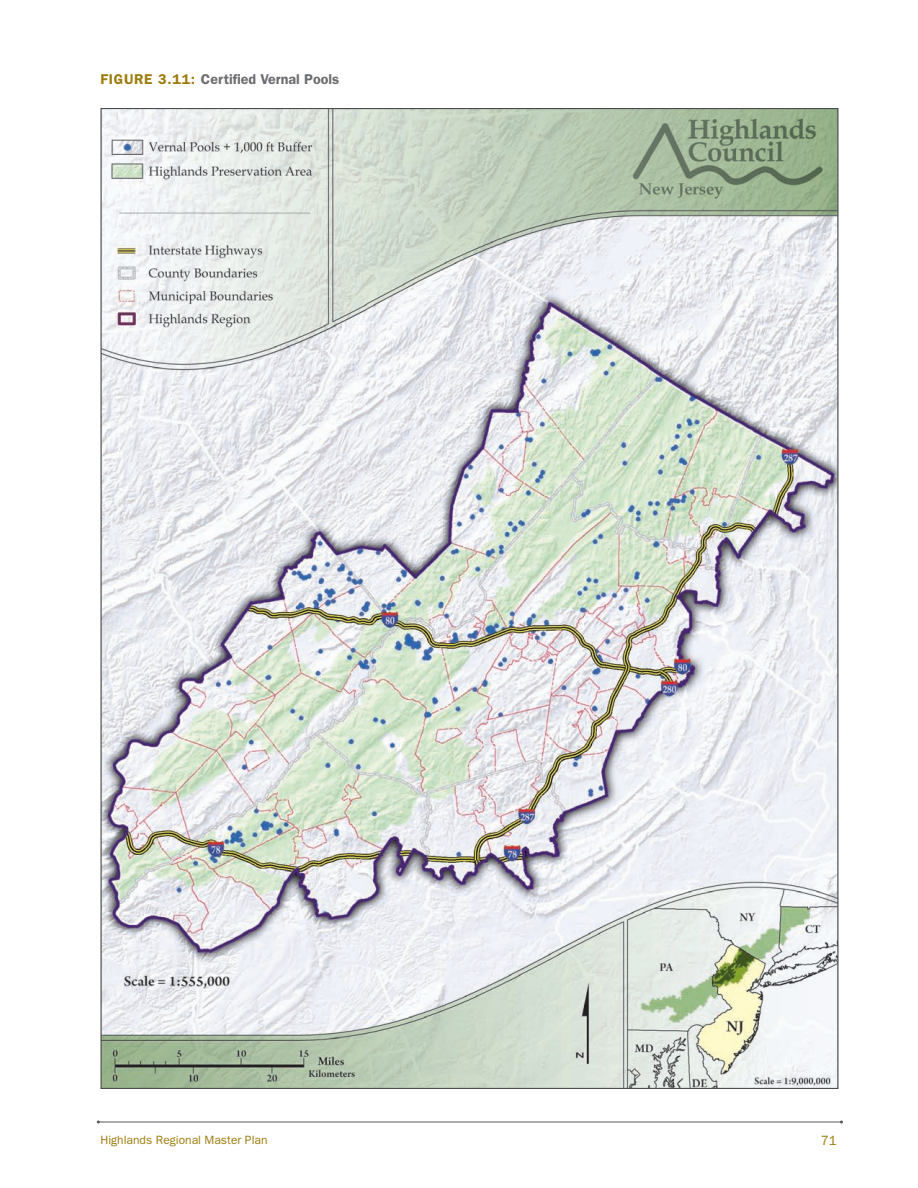
<style>
.page{position:relative;width:918px;height:1188px;background:#fff}
.page>*{position:absolute;margin:0;border:0;box-sizing:border-box;transform-origin:0 0}
.heading_1{font:600 14.25px "Franklin Gothic";letter-spacing:.05em;color:#6c6d70}
.t1{font:13.5px "Franklin Gothic";color:#9c7c0c}
.t2{font:12px "Franklin Gothic";color:#9c7c0c}
.s1{color:#9c7c0c}
</style>
<div class="page">
<hr style="left:98px;top:1122px;width:744px;height:1px;background:#57585a">
<img style="left:102px;top:110px;width:734px;height:977px">
<p class="heading_1" style="left:100px;top:70px;width:240px"><span class="s1">Figur e 3.11:</span> Certified Vernal Pools</p>
<p class="t2" style="left:100px;top:1133px;width:169px">Highlands Regional Master Plan</p>
<p class="t1" style="left:821px;top:1133px;width:18px">71</p>
</div>
